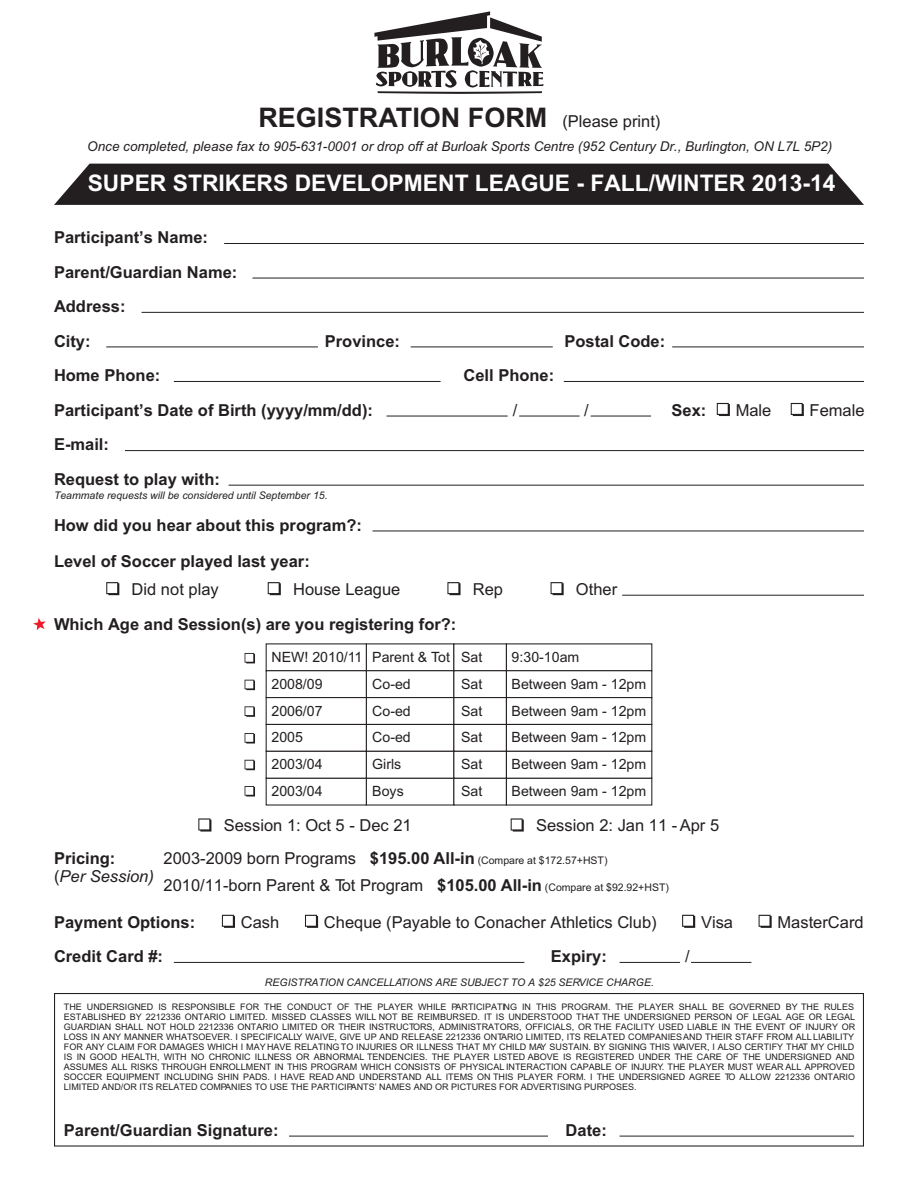
<style>
.page{position:relative;width:918px;height:1188px;background:#fff}
.page>*{position:absolute;margin:0;border:0;box-sizing:border-box;transform-origin:0 0}
.t1{font:700 27px "Arial";color:#231f20}
.t2{font:700 22.8px "Arial";color:#fff}
.t3{font:700 16.5px/34.5px "Arial";color:#231f20}
.t4{font:16.5px "Arial";color:#231f20}
.t5{font:italic 16.5px/18.5px "Arial";color:#231f20}
.t6{font:14.1px/26.8px "Arial";color:#231f20}
.t7{font:italic 13.5px "Arial";color:#231f20}
.t8{font:italic 10.5px "Arial";color:#231f20}
.t9{font:10.5px "Arial";color:#231f20}
.t10{font:9px/10.1px "Arial";color:#231f20}
.s1{font-weight:400;font-size:16.5px}
.s2{font-weight:700;font-style:normal}
.s3{font-style:normal}
.s4{font-size:16.5px}
.s5{font-weight:700;font-size:16.5px}
.s6{font-weight:700}
.s7{font-size:10.5px}
</style>
<div class="page">
<div style="left:54px;top:164px;width:810px;height:41px;background:#231f20"></div>
<hr style="left:564px;top:381px;width:300px;height:1px;background:#231f20">
<hr style="left:142px;top:312px;width:722px;height:1px;background:#231f20">
<hr style="left:106px;top:346px;width:212px;height:1px;background:#231f20">
<hr style="left:174px;top:381px;width:267px;height:1px;background:#231f20">
<hr style="left:591px;top:416px;width:60px;height:1px;background:#231f20">
<hr style="left:672px;top:346px;width:192px;height:1px;background:#231f20">
<hr style="left:125px;top:450px;width:739px;height:1px;background:#231f20">
<hr style="left:229px;top:485px;width:635px;height:1px;background:#231f20">
<hr style="left:373px;top:531px;width:491px;height:1px;background:#231f20">
<hr style="left:519px;top:416px;width:61px;height:1px;background:#231f20">
<hr style="left:386px;top:416px;width:122px;height:1px;background:#231f20">
<svg style="left:717px;top:403px;width:13px;height:13px"></svg>
<svg style="left:791px;top:403px;width:13px;height:13px"></svg>
<svg style="left:106px;top:582px;width:13px;height:13px"></svg>
<hr style="left:224px;top:243px;width:640px;height:1px;background:#231f20">
<hr style="left:252px;top:278px;width:612px;height:1px;background:#231f20">
<hr style="left:411px;top:346px;width:142px;height:1px;background:#231f20">
<svg style="left:268px;top:582px;width:13px;height:13px"></svg>
<svg style="left:447px;top:582px;width:14px;height:13px"></svg>
<svg style="left:551px;top:582px;width:13px;height:13px"></svg>
<hr style="left:622px;top:595px;width:242px;height:1px;background:#231f20">
<svg style="left:33px;top:618px;width:13px;height:12px"></svg>
<svg style="left:374px;top:11px;width:170px;height:83px"></svg>
<svg style="left:245px;top:653px;width:10px;height:10px"></svg>
<svg style="left:245px;top:680px;width:10px;height:10px"></svg>
<svg style="left:245px;top:706px;width:10px;height:11px"></svg>
<svg style="left:245px;top:733px;width:10px;height:11px"></svg>
<svg style="left:245px;top:760px;width:10px;height:10px"></svg>
<svg style="left:198px;top:818px;width:13px;height:14px"></svg>
<svg style="left:511px;top:818px;width:13px;height:14px"></svg>
<hr style="left:174px;top:962px;width:350px;height:1px;background:#231f20">
<hr style="left:620px;top:962px;width:60px;height:1px;background:#231f20">
<hr style="left:691px;top:962px;width:60px;height:1px;background:#231f20">
<svg style="left:222px;top:915px;width:13px;height:13px"></svg>
<svg style="left:305px;top:915px;width:13px;height:13px"></svg>
<svg style="left:682px;top:915px;width:13px;height:13px"></svg>
<svg style="left:759px;top:915px;width:13px;height:13px"></svg>
<svg style="left:54px;top:993px;width:810px;height:154px"></svg>
<hr style="left:289px;top:1136px;width:259px;height:1px;background:#231f20">
<hr style="left:620px;top:1136px;width:234px;height:1px;background:#231f20">
<div style="left:366px;top:670px;width:88px;height:28px;background:#fff;border:1px solid #231f20"></div>
<div style="left:266px;top:670px;width:101px;height:28px;background:#fff;border:1px solid #231f20"></div>
<div style="left:453px;top:670px;width:54px;height:28px;background:#fff;border:1px solid #231f20"></div>
<div style="left:506px;top:670px;width:146px;height:28px;background:#fff;border:1px solid #231f20"></div>
<div style="left:366px;top:697px;width:88px;height:28px;background:#fff;border:1px solid #231f20"></div>
<div style="left:266px;top:697px;width:101px;height:28px;background:#fff;border:1px solid #231f20"></div>
<div style="left:453px;top:697px;width:54px;height:28px;background:#fff;border:1px solid #231f20"></div>
<div style="left:506px;top:697px;width:146px;height:28px;background:#fff;border:1px solid #231f20"></div>
<div style="left:366px;top:724px;width:88px;height:28px;background:#fff;border:1px solid #231f20"></div>
<div style="left:266px;top:724px;width:101px;height:28px;background:#fff;border:1px solid #231f20"></div>
<div style="left:453px;top:724px;width:54px;height:28px;background:#fff;border:1px solid #231f20"></div>
<div style="left:506px;top:724px;width:146px;height:28px;background:#fff;border:1px solid #231f20"></div>
<div style="left:366px;top:751px;width:88px;height:28px;background:#fff;border:1px solid #231f20"></div>
<div style="left:266px;top:751px;width:101px;height:28px;background:#fff;border:1px solid #231f20"></div>
<div style="left:453px;top:751px;width:54px;height:28px;background:#fff;border:1px solid #231f20"></div>
<div style="left:506px;top:751px;width:146px;height:28px;background:#fff;border:1px solid #231f20"></div>
<svg style="left:245px;top:786px;width:10px;height:11px"></svg>
<h1 class="t1" style="left:258px;top:107px;width:404px">REGISTRATION FORM <span class="s1">(Please print)</span></h1>
<h3 class="t7" style="left:87px;top:141px;width:747px">Once completed, please fax to 905-631-0001 or drop off at Burloak Sports Centre (952 Century Dr., Burlington, ON L7L 5P2)</h3>
<h2 class="t2" style="left:88px;top:175px;width:749px">SUPER STRIKERS DEVELOPMENT LEAGUE - FALL/WINTER 2013-14</h2>
<h3 class="t3" style="left:54px;top:222px;width:185px">Participant’s Name:<br>Parent/Guardian Name:</h3>
<h3 class="t3" style="left:54px;top:291px;width:108px">Address:<br>City:<br>Home Phone:</h3>
<h3 class="t3" style="left:325px;top:325px;width:77px">Province:</h3>
<h3 class="t3" style="left:54px;top:394px;width:321px">Participant’s Date of Birth (yyyy/mm/dd):</h3>
<h3 class="t3" style="left:54px;top:429px;width:167px">E-mail:<br>Request to play with:</h3>
<h3 class="t3" style="left:54px;top:509px;width:310px">How did you hear about this program?:</h3>
<p class="t8" style="left:54px;top:492px;width:275px">Teammate requests will be considered until September 15.</p>
<h3 class="t3" style="left:564px;top:325px;width:102px">Postal Code:</h3>
<h3 class="t3" style="left:463px;top:360px;width:92px">Cell Phone:</h3>
<h3 class="t4" style="left:513px;top:404px;width:6px">/</h3>
<h3 class="t4" style="left:584px;top:404px;width:6px">/</h3>
<h3 class="t3" style="left:671px;top:394px;width:36px">Sex:</h3>
<h3 class="t4" style="left:736px;top:404px;width:37px">Male</h3>
<h3 class="t4" style="left:810px;top:404px;width:57px">Female</h3>
<h3 class="t3" style="left:54px;top:546px;width:257px">Level of Soccer played last year:</h3>
<h3 class="t4" style="left:132px;top:583px;width:89px">Did not play</h3>
<h3 class="t4" style="left:293px;top:583px;width:109px">House League</h3>
<h3 class="t4" style="left:473px;top:583px;width:32px">Rep</h3>
<h3 class="t4" style="left:576px;top:583px;width:43px">Other</h3>
<h3 class="t3" style="left:54px;top:609px;width:404px">Which Age and Session(s) are you registering for?:</h3>
<h3 class="t6" style="left:271px;top:645px;width:93px">NEW! 2010/11<br>2008/09<br>2006/07<br>2005<br>2003/04<br>2003/04</h3>
<h3 class="t6" style="left:372px;top:645px;width:79px">Parent &amp; Tot<br>Co-ed<br>Co-ed<br>Co-ed<br>Girls<br>Boys</h3>
<h3 class="t6" style="left:461px;top:645px;width:23px;text-align:justify">Sat Sat Sat Sat Sat Sat</h3>
<h3 class="t6" style="left:512px;top:645px;width:136px">9:30-10am<br>Between 9am - 12pm<br>Between 9am - 12pm<br>Between 9am - 12pm<br>Between 9am - 12pm<br>Between 9am - 12pm</h3>
<h3 class="t4" style="left:224px;top:819px;width:189px">Session 1: Oct 5 - Dec 21</h3>
<h3 class="t4" style="left:536px;top:819px;width:185px">Session 2: Jan 11 - Apr 5</h3>
<h3 class="t5" style="left:54px;top:850px;width:101px"><span class="s2">Pricing:<br></span><span class="s3">(</span>Per Session)</h3>
<p class="t9" style="left:164px;top:856px;width:446px"><span class="s4">2003-2009 born Programs</span> <span class="s5">$195.00 All-in</span> (Compare at $172.57+HST)</p>
<h3 class="t4" style="left:164px;top:879px;width:507px">2010/11-born Parent &amp; Tot Program <span class="s6">$105.00 All-in</span> <span class="s7">(Compare at $92.92+HST)</span></h3>
<h3 class="t3" style="left:54px;top:906px;width:143px">Payment Options:<br>Credit Card #:</h3>
<h3 class="t4" style="left:241px;top:916px;width:40px">Cash</h3>
<h3 class="t4" style="left:324px;top:916px;width:334px">Cheque (Payable to Conacher Athletics Club)</h3>
<h3 class="t4" style="left:701px;top:916px;width:34px">Visa</h3>
<h3 class="t4" style="left:778px;top:916px;width:88px">MasterCard</h3>
<h3 class="t4" style="left:685px;top:950px;width:6px">/</h3>
<h3 class="t3" style="left:551px;top:941px;width:57px">Expiry:</h3>
<p class="t8" style="left:265px;top:979px;width:390px">REGISTRATION CANCELLATIONS ARE SUBJECT TO A $25 SERVICE CHARGE.</p>
<p class="t10" style="left:64px;top:1002px;width:793px">THE UNDERSIGNED IS RESPONSIBLE FOR THE CONDUCT OF THE PLAYER WHILE PARTICIPATING IN THIS PROGRAM. THE PLAYER SHALL BE GOVERNED BY THE RULES ESTABLISHED BY 2212336 ONTARIO LIMITED. MISSED CLASSES WILL NOT BE REIMBURSED. IT IS UNDERSTOOD THAT THE UNDERSIGNED PERSON OF LEGAL AGE OR LEGAL GUARDIAN SHALL NOT HOLD 2212336 ONTARIO LIMITED OR THEIR INSTRUCTORS, ADMINISTRATORS, OFFICIALS, OR THE FACILITY USED LIABLE IN THE EVENT OF INJURY OR LOSS IN ANY MANNER WHATSOEVER. I SPECIFICALLY WAIVE, GIVE UP AND RELEASE 2212336 ONTARIO LIMITED, ITS RELATED COMPANIES AND THEIR STAFF FROM ALL LIABILITY FOR ANY CLAIM FOR DAMAGES WHICH I MAY HAVE RELATING TO INJURIES OR ILLNESS THAT MY CHILD MAY SUSTAIN. BY SIGNING THIS WAIVER, I ALSO CERTIFY THAT MY CHILD IS IN GOOD HEALTH, WITH NO CHRONIC ILLNESS OR ABNORMAL TENDENCIES. THE PLAYER LISTED ABOVE IS REGISTERED UNDER THE CARE OF THE UNDERSIGNED AND ASSUMES ALL RISKS THROUGH ENROLLMENT IN THIS PROGRAM WHICH CONSISTS OF PHYSICAL INTERACTION CAPABLE OF INJURY. THE PLAYER MUST WEAR ALL APPROVED SOCCER EQUIPMENT INCLUDING SHIN PADS. I HAVE READ AND UNDERSTAND ALL ITEMS ON THIS PLAYER FORM. I THE UNDERSIGNED AGREE TO ALLOW 2212336 ONTARIO LIMITED AND/OR ITS RELATED COMPANIES TO USE THE PARTICIPANTS’ NAMES AND OR PICTURES FOR ADVERTISING PURPOSES.</p>
<h3 class="t3" style="left:64px;top:1114px;width:216px">Parent/Guardian Signature:</h3>
<h3 class="t3" style="left:566px;top:1114px;width:43px">Date:</h3>
</div>
